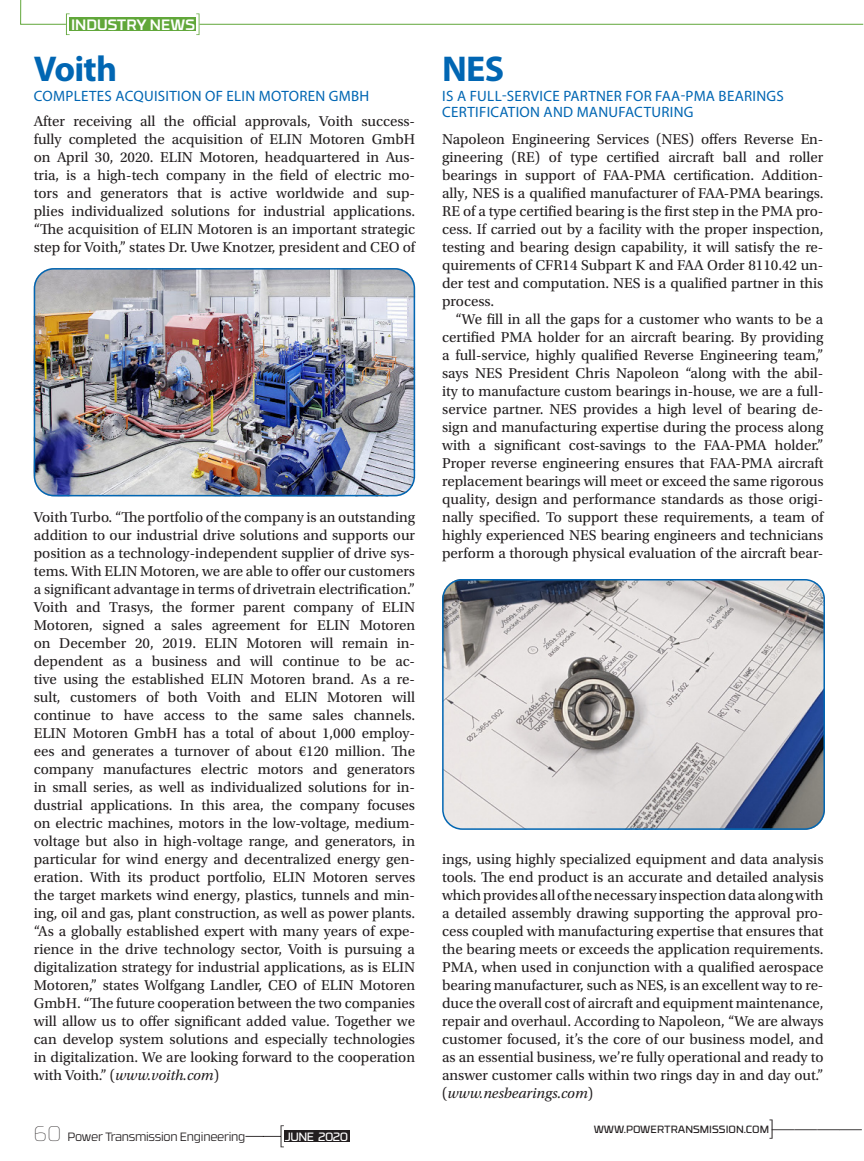
<style>
.page{position:relative;width:864px;height:1161px;background:#fff}
.page>*{position:absolute;margin:0;border:0;box-sizing:border-box;transform-origin:0 0}
.t1{font:700 36px "Myriad Pro";letter-spacing:-.02em;color:#0166b3}
.t2{font:300 condensed 24px "Myriad Pro";color:#231f20}
.t3{font:15px/18px "Utopia Std";color:#231f20;text-align:justify}
.t4{font:15px/15.8px "Myriad Pro";letter-spacing:.02em;color:#0166b3}
.t5{font:500 15px "RB No 3.1";color:#fff}
.t6{font:300 12px "RB No 3.1";letter-spacing:-.02em;color:#231f20}
.t7{font:12px "RB No 3.1";letter-spacing:-.04em;color:#fff}
.t8{font:10.5px "RB No 3.1";color:#231f20}
.s1{font-style:italic}
.s2{font-weight:100;font-size:21px}
</style>
<div class="page">
<img style="left:34px;top:268px;width:381px;height:228px">
<div style="left:34px;top:268px;width:381px;height:228px;border:2px solid #0166b3;border-radius:20px"></div>
<img style="left:442px;top:579px;width:383px;height:251px">
<div style="left:442px;top:579px;width:383px;height:251px;border:2px solid #0166b3;border-radius:20px"></div>
<svg style="left:245px;top:1125px;width:39px;height:22px"></svg>
<div style="left:284px;top:1131px;width:65px;height:11px;background:#231f20"></div>
<div style="left:70px;top:17px;width:126px;height:14px;background:#61a73a"></div>
<svg style="left:196px;top:14px;width:3px;height:21px"></svg>
<hr style="left:199px;top:24px;width:664px;height:1px;background:#61a73a">
<svg style="left:20px;top:0;width:50px;height:35px"></svg>
<p class="t5" style="left:71px;top:13px;width:125px">INDUSTRY NEWS</p>
<h1 class="t1" style="left:34px;top:49px;width:85px">Voith</h1>
<p class="t4" style="left:34px;top:88px;width:337px">COMPLETES ACQUISITION OF ELIN MOTOREN GMBH</p>
<p class="t3" style="left:34px;top:112px;width:383px">After receiving all the official approvals, Voith success&shy;fully completed the acquisition of ELIN Motoren GmbH on April 30, 2020. ELIN Motoren, headquartered in Aus&shy;tria, is a high-tech company in the field of electric mo&shy;tors and generators that is active worldwide and sup&shy;plies individualized solutions for industrial applications. “The acquisition of ELIN Motoren is an important strategic step for Voith,” states Dr. Uwe Knotzer, president and CEO of</p>
<p class="t3" style="left:34px;top:508px;width:383px">Voith Turbo. “The portfolio of the company is an outstanding addition to our industrial drive solutions and supports our position as a technology-independent supplier of drive sys&shy;tems. With ELIN Motoren, we are able to offer our customers a significant advantage in terms of drivetrain electrification.” Voith and Trasys, the former parent company of ELIN Motoren, signed a sales agreement for ELIN Motoren on December 20, 2019. ELIN Motoren will remain in&shy;dependent as a business and will continue to be ac&shy;tive using the established ELIN Motoren brand. As a re&shy;sult, customers of both Voith and ELIN Motoren will continue to have access to the same sales channels.<br>ELIN Motoren GmbH has a total of about 1,000 employ&shy;ees and generates a turnover of about €120 million. The company manufactures electric motors and generators in small series, as well as individualized solutions for in&shy;dustrial applications. In this area, the company focuses on electric machines, motors in the low-voltage, medium&shy;voltage but also in high-voltage range, and generators, in particular for wind energy and decentralized energy gen&shy;eration. With its product portfolio, ELIN Motoren serves the target markets wind energy, plastics, tunnels and min&shy;ing, oil and gas, plant construction, as well as power plants. “As a globally established expert with many years of expe&shy;rience in the drive technology sector, Voith is pursuing a digitalization strategy for industrial applications, as is ELIN Motoren,” states Wolfgang Landler, CEO of ELIN Motoren GmbH. “The future cooperation between the two companies will allow us to offer significant added value. Together we can develop system solutions and especially technologies in digitalization. We are looking forward to the cooperation with Voith.” (<span class="s1">www.voith.com</span>)</p>
<p class="t6" style="left:33px;top:1128px;width:213px"><span class="s2">60</span> Power Transmission Engineering</p>
<p class="t7" style="left:285px;top:1128px;width:65px">JUNE 2020</p>
<h1 class="t1" style="left:442px;top:49px;width:64px">NES</h1>
<p class="t4" style="left:442px;top:88px;width:343px">IS A FULL-SERVICE PARTNER FOR FAA-PMA BEARINGS<br>CERTIFICATION AND MANUFACTURING</p>
<p class="t3" style="left:442px;top:130px;width:383px">Napoleon Engineering Services (NES) offers Reverse En&shy;gineering (RE) of type certified aircraft ball and roller bearings in support of FAA-PMA certification. Addition&shy;ally, NES is a qualified manufacturer of FAA-PMA bearings.<br>RE of a type certified bearing is the first step in the PMA pro&shy;cess. If carried out by a facility with the proper inspection, testing and bearing design capability, it will satisfy the re&shy;quirements of CFR14 Subpart K and FAA Order 8110.42 un&shy;der test and computation. NES is a qualified partner in this process.</p>
<p class="t3" style="left:442px;top:310px;width:383px;text-indent:14px">“We fill in all the gaps for a customer who wants to be a certified PMA holder for an aircraft bearing. By providing a full-service, highly qualified Reverse Engineering team,” says NES President Chris Napoleon “along with the abil&shy;ity to manufacture custom bearings in-house, we are a full&shy;service partner. NES provides a high level of bearing de&shy;sign and manufacturing expertise during the process along with a significant cost-savings to the FAA-PMA holder.” Proper reverse engineering ensures that FAA-PMA aircraft replacement bearings will meet or exceed the same rigorous quality, design and performance standards as those origi&shy;nally specified. To support these requirements, a team of highly experienced NES bearing engineers and technicians perform a thorough physical evaluation of the aircraft bear-</p>
<p class="t3" style="left:442px;top:850px;width:383px">ings, using highly specialized equipment and data analysis tools. The end product is an accurate and detailed analysis which provides all of the necessary inspection data along with a detailed assembly drawing supporting the approval pro&shy;cess coupled with manufacturing expertise that ensures that the bearing meets or exceeds the application requirements.<br>PMA, when used in conjunction with a qualified aerospace bearing manufacturer, such as NES, is an excellent way to re&shy;duce the overall cost of aircraft and equipment maintenance, repair and overhaul. According to Napoleon, “We are always customer focused, it’s the core of our business model, and as an essential business, we’re fully operational and ready to answer customer calls within two rings day in and day out.” (<span class="s1">www.nesbearings.com</span>)</p>
<p class="t8" style="left:594px;top:1122px;width:177px">WWW.POWERTRANSMISSION.COM</p>
<h2 class="t2" style="left:769px;top:1116px;width:96px">]————</h2>
</div>
